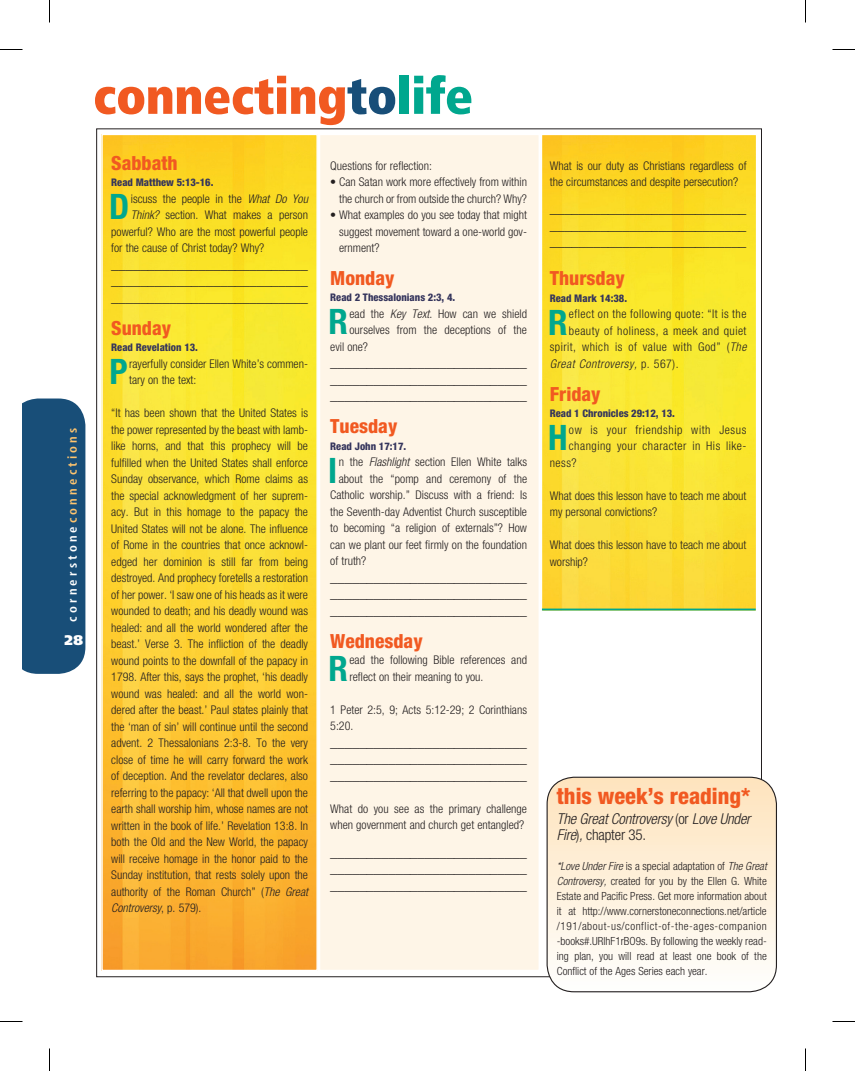
<style>
.page{position:relative;width:855px;height:1071px;background:#fff}
.page>*{position:absolute;margin:0;border:0;box-sizing:border-box;transform-origin:0 0}
.t1{font:900 condensed 50.85px "Frutiger";letter-spacing:-.01em;color:#f15921}
.t2{font:700 condensed 35.1px "Helvetica Neue";color:#00a78e}
.t3{font:800 condensed 22.5px "Helvetica Neue";color:#f15921}
.t4{font:800 condensed 19.5px "Helvetica Neue";color:#f15921}
.t5{font:15px/16.5px "Helvetica Neue";color:#231f20;text-align:justify}
.t6{font:italic 300 condensed 15px/15.3px "Helvetica Neue";letter-spacing:-.01em;color:#231f20}
.t7{font:900 13.95px "Frutiger";color:#fff}
.t8{font:700 condensed 12.75px "Frutiger";letter-spacing:.25em;color:#fff}
.t9{font:300 condensed 12px/16.5px "Helvetica Neue";color:#231f20}
.t10{font:300 condensed 12px "Helvetica Neue";letter-spacing:.04em;color:#231f20}
.t11{font:300 condensed 12px "Helvetica Neue";letter-spacing:.05em;color:#231f20}
.t12{font:italic 300 condensed 12px "Helvetica Neue";letter-spacing:.04em;color:#231f20}
.t13{font:300 condensed 11.25px/15px "Helvetica Neue";color:#231f20;text-align:justify}
.t14{font:800 condensed 10.5px "Helvetica Neue";color:#34345c}
.s1{color:#fec46e}
.s2{color:#184e78}
.s3{color:#00a78e}
.s4{font-style:italic}
.s5{font-style:normal}
</style>
<div class="page">
<img style="left:104px;top:137px;width:211px;height:831px">
<div style="left:101px;top:134px;width:217px;height:837px;border:2px solid #fff"></div>
<div style="left:319px;top:134px;width:221px;height:837px;background:#fef5e7;border:2px solid #fff"></div>
<img style="left:544px;top:137px;width:210px;height:472px">
<div style="left:541px;top:134px;width:216px;height:478px;border:2px solid #fff"></div>
<svg style="left:547px;top:777px;width:229px;height:215px"></svg>
<div style="left:547px;top:777px;width:230px;height:215px;border:1px solid #231f20;border-radius:27px"></div>
<hr style="left:542px;top:609px;width:214px;height:1px;background:#00a78e">
<div style="left:22px;top:399px;width:63px;height:275px;background:#184e78"></div>
<svg style="left:0;top:49px;width:22px;height:1px"></svg>
<svg style="left:832px;top:49px;width:23px;height:1px"></svg>
<svg style="left:0;top:1021px;width:22px;height:1px"></svg>
<svg style="left:832px;top:1021px;width:23px;height:1px"></svg>
<svg style="left:49px;top:0;width:1px;height:22px"></svg>
<svg style="left:49px;top:1048px;width:1px;height:23px"></svg>
<svg style="left:805px;top:0;width:1px;height:22px"></svg>
<svg style="left:805px;top:1048px;width:1px;height:23px"></svg>
<p class="t8" style="left:65px;top:622px;width:195px;rotate:-90deg">cornerstone<span class="s1">connections</span></p>
<p class="t7" style="left:64px;top:632px;width:20px">28</p>
<h1 class="t1" style="left:93px;top:65px;width:382px">connecting<span class="s2">to</span><span class="s3">life</span></h1>
<h3 class="t4" style="left:111px;top:150px;width:68px">Sabbath</h3>
<p class="t14" style="left:111px;top:176px;width:104px">Read Matthew 5:13-16.</p>
<h2 class="t2" style="left:109px;top:185px;width:22px">D</h2>
<p class="t9" style="left:131px;top:190px;width:179px">iscuss the people in the <span class="s4">What Do You</span></p>
<p class="t9" style="left:131px;top:206px;width:179px"><span class="s4">Think?</span> section. What makes a person</p>
<p class="t9" style="left:111px;top:223px;width:198px">powerful? Who are the most powerful people</p>
<p class="t9" style="left:111px;top:239px;width:154px">for the cause of Christ today? Why?</p>
<p class="t5" style="left:111px;top:255px;width:198px">___________________________ ___________________________ ___________________________</p>
<h3 class="t4" style="left:111px;top:315px;width:61px">Sunday</h3>
<p class="t14" style="left:111px;top:341px;width:88px">Read Revelation 13.</p>
<h2 class="t2" style="left:110px;top:350px;width:20px">P</h2>
<p class="t9" style="left:129px;top:355px;width:180px">rayerfully consider Ellen White’s commen&shy;tary on the text:</p>
<p class="t9" style="left:111px;top:404px;width:198px;text-align:justify">“It has been shown that the United States is the power represented by the beast with lamb&shy;like horns, and that this prophecy will be fulfilled when the United States shall enforce Sunday observance, which Rome claims as the special acknowledgment of her suprem&shy;acy. But in this homage to the papacy the United States will not be alone. The influence of Rome in the countries that once acknowl&shy;edged her dominion is still far from being destroyed. And prophecy foretells a restoration of her power. ‘I saw one of his heads as it were wounded to death; and his deadly wound was healed: and all the world wondered after the beast.’ Verse 3. The infliction of the deadly wound points to the downfall of the papacy in 1798. After this, says the prophet, ‘his deadly wound was healed: and all the world won&shy;dered after the beast.’ Paul states plainly that the ‘man of sin’ will continue until the second advent. 2 Thessalonians 2:3-8. To the very close of time he will carry forward the work of deception. And the revelator declares, also referring to the papacy: ‘All that dwell upon the earth shall worship him, whose names are not written in the book of life.’ Revelation 13:8. In both the Old and the New World, the papacy will receive homage in the honor paid to the Sunday institution, that rests solely upon the authority of the Roman Church” (<span class="s4">The Great Controversy</span>, p. 579).</p>
<p class="t9" style="left:330px;top:157px;width:103px">Questions for reflection:</p>
<p class="t9" style="left:330px;top:173px;width:198px;text-align:right">• Can Satan work more effectively from within the church or from outside the church? Why?</p>
<p class="t9" style="left:339px;top:206px;width:189px;text-align:justify;text-indent:-9px">• What examples do you see today that might suggest movement toward a one-world gov&shy;ernment?</p>
<h3 class="t4" style="left:330px;top:266px;width:66px">Monday</h3>
<p class="t14" style="left:330px;top:291px;width:126px">Read 2 Thessalonians 2:3, 4.</p>
<h2 class="t2" style="left:329px;top:301px;width:21px">R</h2>
<p class="t9" style="left:349px;top:305px;width:179px">ead the <span class="s4">Key Text</span>. How can we shield</p>
<p class="t9" style="left:349px;top:322px;width:179px">ourselves from the deceptions of the</p>
<p class="t9" style="left:330px;top:338px;width:39px">evil one?</p>
<p class="t5" style="left:330px;top:354px;width:198px">___________________________ ___________________________ ___________________________</p>
<h3 class="t4" style="left:330px;top:414px;width:69px">Tuesday</h3>
<p class="t14" style="left:330px;top:440px;width:77px">Read John 17:17.</p>
<h2 class="t2" style="left:328px;top:449px;width:11px">I</h2>
<p class="t9" style="left:339px;top:454px;width:190px">n the <span class="s4">Flashlight</span> section Ellen White talks</p>
<p class="t9" style="left:339px;top:470px;width:190px">about the “pomp and ceremony of the</p>
<p class="t9" style="left:330px;top:487px;width:198px">Catholic worship.” Discuss with a friend: Is</p>
<p class="t9" style="left:330px;top:503px;width:198px">the Seventh-day Adventist Church susceptible</p>
<p class="t9" style="left:330px;top:520px;width:198px">to becoming “a religion of externals”? How</p>
<p class="t9" style="left:330px;top:536px;width:198px">can we plant our feet firmly on the foundation</p>
<p class="t9" style="left:330px;top:553px;width:38px">of truth?</p>
<p class="t5" style="left:330px;top:568px;width:198px">___________________________ ___________________________ ___________________________</p>
<h3 class="t4" style="left:330px;top:629px;width:94px">Wednesday</h3>
<h2 class="t2" style="left:329px;top:647px;width:21px">R</h2>
<p class="t9" style="left:349px;top:652px;width:179px">ead the following Bible references and reflect on their meaning to you.</p>
<p class="t9" style="left:330px;top:701px;width:198px">1 Peter 2:5, 9; Acts 5:12-29; 2 Corinthians<br>5:20.</p>
<p class="t5" style="left:330px;top:733px;width:198px">___________________________ ___________________________ ___________________________</p>
<p class="t9" style="left:330px;top:800px;width:198px">What do you see as the primary challenge when government and church get entangled?</p>
<p class="t5" style="left:330px;top:843px;width:198px">___________________________ ___________________________ ___________________________</p>
<p class="t9" style="left:550px;top:157px;width:198px">What is our duty as Christians regardless of the circumstances and despite persecution?</p>
<p class="t5" style="left:550px;top:200px;width:198px">___________________________ ___________________________ ___________________________</p>
<h3 class="t4" style="left:550px;top:266px;width:77px">Thursday</h3>
<p class="t14" style="left:550px;top:291px;width:79px">Read Mark 14:38.</p>
<h2 class="t2" style="left:548px;top:301px;width:21px">R</h2>
<p class="t10" style="left:569px;top:307px;width:179px">eflect on the following quote: “It is the</p>
<p class="t10" style="left:569px;top:323px;width:179px">beauty of holiness, a meek and quiet</p>
<p class="t10" style="left:550px;top:340px;width:198px">spirit, which is of value with God” (<span class="s4">The</span></p>
<p class="t12" style="left:550px;top:356px;width:130px">Great Controversy, <span class="s5">p. 567).</span></p>
<h3 class="t4" style="left:550px;top:381px;width:52px">Friday</h3>
<p class="t14" style="left:550px;top:407px;width:127px">Read 1 Chronicles 29:12, 13.</p>
<h2 class="t2" style="left:548px;top:416px;width:21px">H</h2>
<p class="t11" style="left:569px;top:422px;width:179px">ow is your friendship with Jesus</p>
<p class="t10" style="left:569px;top:439px;width:179px">changing your character in His like-</p>
<p class="t9" style="left:550px;top:454px;width:28px">ness?</p>
<p class="t9" style="left:550px;top:487px;width:198px">What does this lesson have to teach me about my personal convictions?</p>
<p class="t9" style="left:550px;top:536px;width:198px">What does this lesson have to teach me about worship?</p>
<h3 class="t3" style="left:557px;top:782px;width:195px">this week’s reading*</h3>
<p class="t6" style="left:557px;top:811px;width:195px">The Great Controversy <span class="s5">(or</span> Love Under<br>Fire<span class="s5">)</span>, <span class="s5">chapter 35.</span></p>
<p class="t13" style="left:557px;top:858px;width:211px"><span class="s4">*Love Under Fire</span> is a special adaptation of <span class="s4">The Great Controversy,</span> created for you by the Ellen G. White Estate and Pacific Press. Get more information about it at http://www.cornerstoneconnections.net/article /191/about-us/conflict-of-the-ages-companion -books#.URlhF1rBO9s. By following the weekly read&shy;ing plan, you will read at least one book of the Conflict of the Ages Series each year.</p>
</div>
